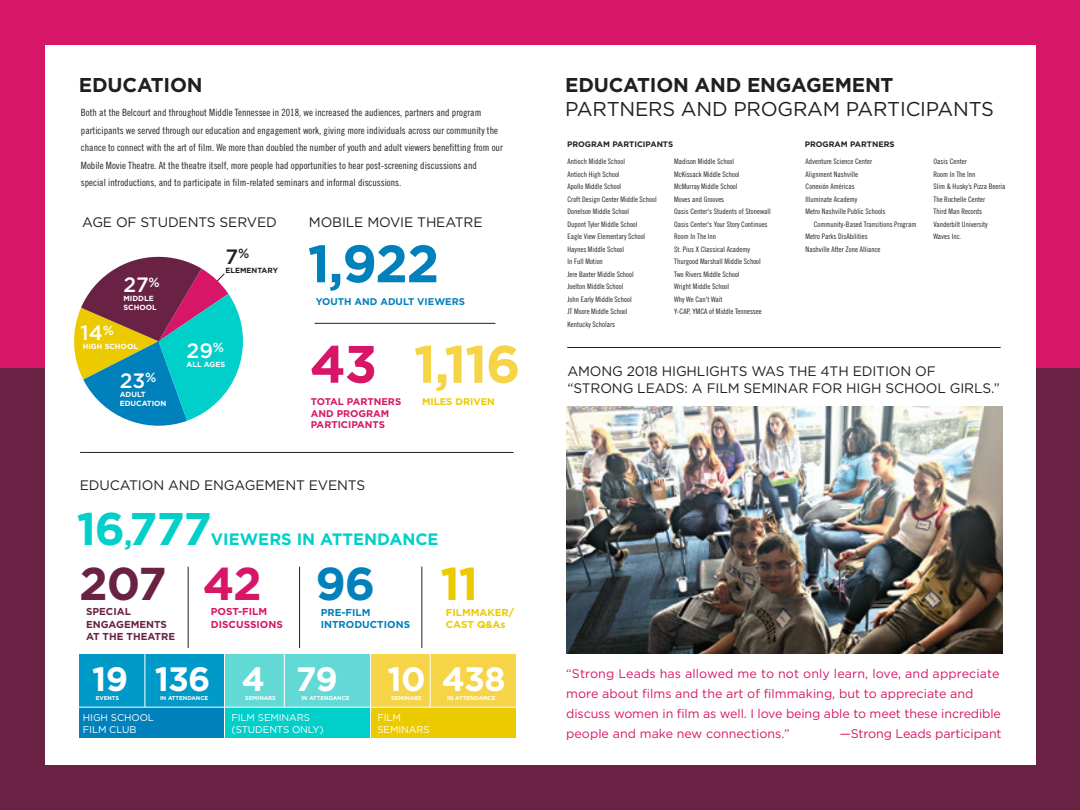
<style>
.page{position:relative;width:1080px;height:810px;background:#fff}
.page>*{position:absolute;margin:0;border:0;box-sizing:border-box;transform-origin:0 0}
.t1{font:700 52.5px "Gotham";color:#0081bb}
.t2{font:700 52.5px "Gotham";color:#f6d447}
.t3{font:700 52.5px "Gotham";color:#d71667}
.t4{font:700 46px "Gotham";color:#692244}
.t5{font:700 46px "Gotham";color:#d71667}
.t6{font:700 46px "Gotham";color:#0081bb}
.t7{font:700 46px "Gotham";color:#ecca00}
.t8{font:700 45.75px "Gotham";color:#00cfca}
.t9{font:700 33.75px "Gotham";letter-spacing:-.025em;color:#fff}
.t10{font:500 20.75px "Gotham";color:#fff}
.t11{font:500 20.75px "Gotham";color:#231f20}
.t12{font:700 20px "Gotham";letter-spacing:-.01em;color:#231f20}
.t13{font:20px "Gotham";letter-spacing:-.01em;color:#231f20}
.t14{font:700 16.5px "Gotham";color:#00cfca}
.t15{font:13.75px/16.5px "Gotham";letter-spacing:-.01em;color:#231f20}
.t16{font:12.5px/20px "Gotham";letter-spacing:-.01em;color:#d71667}
.t17{font:700 10.12px/12.1px "Gotham";color:#692244}
.t18{font:700 10.12px/12.1px "Gotham";color:#0081bb}
.t19{font:700 10.12px/12.1px "Gotham";color:#d71667}
.t20{font:700 10.12px/12.1px "Gotham";color:#ecca00}
.t21{font:10px/17.5px "Trade Gothic Cond Eighteen";color:#231f20}
.t22{font:9.75px/11.8px "Gotham";letter-spacing:-.01em;color:#fff}
.t23{font:700 9.75px/11.6px "Gotham";color:#d71667}
.t24{font:700 9.75px "Gotham";color:#0081bb}
.t25{font:700 9.75px "Gotham";color:#ecca00}
.t26{font:700 8px "Gotham";color:#231f20}
.t27{font:7.5px/12.5px "Trade Gothic Cond Eighteen";color:#231f20}
.t28{font:700 7.5px/9px "Gotham";color:#fff}
.t29{font:700 7.5px "Gotham";color:#231f20}
.t30{font:700 5.62px "Gotham";color:#fff}
.s1{font-size:28.88px}
</style>
<div class="page">
<div style="left:0;top:0;width:1080px;height:759px;background:#d71667"></div>
<div style="left:0;top:369px;width:1080px;height:441px;background:#692244"></div>
<div style="left:45px;top:45px;width:990px;height:720px;background:#fff"></div>
<hr style="left:188px;top:567px;width:1px;height:81px;background:#231f20">
<hr style="left:315px;top:323px;width:180px;height:1px;background:#231f20">
<hr style="left:299px;top:567px;width:1px;height:81px;background:#231f20">
<hr style="left:422px;top:567px;width:1px;height:81px;background:#231f20">
<hr style="left:80px;top:452px;width:434px;height:1px;background:#231f20">
<div style="left:79px;top:654px;width:145px;height:84px;background:#009ac9"></div>
<div style="left:225px;top:654px;width:144px;height:84px;background:#62d9d5"></div>
<div style="left:79px;top:707px;width:145px;height:31px;background:#0081bb"></div>
<div style="left:225px;top:707px;width:144px;height:31px;background:#00cfca"></div>
<hr style="left:145px;top:651px;width:1px;height:56px;background:#fff">
<hr style="left:284px;top:651px;width:1px;height:56px;background:#fff">
<div style="left:371px;top:654px;width:144px;height:84px;background:#f6d447"></div>
<div style="left:371px;top:707px;width:144px;height:31px;background:#ecca00"></div>
<hr style="left:430px;top:651px;width:1px;height:56px;background:#fff">
<hr style="left:78px;top:707px;width:439px;height:1px;background:#fff">
<svg style="left:74px;top:256px;width:169px;height:170px"></svg>
<hr style="left:567px;top:347px;width:434px;height:1px;background:#231f20">
<img style="left:567px;top:406px;width:435px;height:247px">
<h3 class="t12" style="left:79px;top:73px;width:125px">EDUCATION</h3>
<p class="t21" style="left:81px;top:104px;width:423px">Both at the Belcourt and throughout Middle Tennessee in 2018, we increased the audiences, partners and program participants we served through our education and engagement work, giving more individuals across our community the chance to connect with the art of film. We more than doubled the number of youth and adult viewers benefitting from our Mobile Movie Theatre. At the theatre itself, more people had opportunities to hear post-screening discussions and special introductions, and to participate in film-related seminars and informal discussions.</p>
<h3 class="t15" style="left:82px;top:214px;width:196px">AGE OF STUDENTS SERVED</h3>
<h3 class="t15" style="left:309px;top:214px;width:175px">MOBILE MOVIE THEATRE</h3>
<h3 class="t10" style="left:123px;top:273px;width:38px">27<sup>%</sup></h3>
<p class="t28" style="left:123px;top:294px;width:35px">MIDDLE<br>SCHOOL</p>
<h3 class="t10" style="left:81px;top:321px;width:35px">14<sup>%</sup></h3>
<p class="t28" style="left:83px;top:342px;width:57px">HIGH SCHOOL</p>
<h3 class="t10" style="left:120px;top:369px;width:38px">23<sup>%</sup></h3>
<p class="t28" style="left:120px;top:389px;width:48px">ADULT<br>EDUCATION</p>
<h3 class="t11" style="left:225px;top:245px;width:25px">7<sup>%</sup></h3>
<p class="t29" style="left:225px;top:266px;width:54px">ELEMENTARY</p>
<h3 class="t10" style="left:187px;top:339px;width:39px">29<sup>%</sup></h3>
<p class="t28" style="left:187px;top:360px;width:40px">ALL AGES</p>
<h1 class="t1" style="left:308px;top:233px;width:133px">1,922</h1>
<p class="t24" style="left:316px;top:296px;width:151px">YOUTH AND ADULT VIEWERS</p>
<h1 class="t3" style="left:310px;top:334px;width:69px">43</h1>
<p class="t23" style="left:311px;top:396px;width:92px">TOTAL PARTNERS<br>AND PROGRAM<br>PARTICIPANTS</p>
<h1 class="t2" style="left:414px;top:334px;width:108px">1,116</h1>
<p class="t25" style="left:422px;top:396px;width:74px">MILES DRIVEN</p>
<h3 class="t15" style="left:80px;top:476px;width:287px">EDUCATION AND ENGAGEMENT EVENTS</h3>
<h3 class="t8" style="left:77px;top:502px;width:137px">16<span class="s1">,</span>777</h3>
<h3 class="t14" style="left:211px;top:530px;width:229px">VIEWERS IN ATTENDANCE</h3>
<h2 class="t4" style="left:79px;top:557px;width:89px">207</h2>
<h3 class="t17" style="left:86px;top:606px;width:91px">SPECIAL<br>ENGAGEMENTS<br>AT THE THEATRE</h3>
<h2 class="t5" style="left:203px;top:557px;width:61px">42</h2>
<h3 class="t19" style="left:211px;top:606px;width:73px">POST-FILM<br>DISCUSSIONS</h3>
<h2 class="t6" style="left:315px;top:557px;width:61px">96</h2>
<h3 class="t18" style="left:321px;top:606px;width:91px">PRE-FILM<br>INTRODUCTIONS</h3>
<h2 class="t7" style="left:441px;top:557px;width:39px">11</h2>
<h3 class="t20" style="left:446px;top:606px;width:70px">FILMMAKER/<br>CAST Q&amp;As</h3>
<h3 class="t9" style="left:92px;top:659px;width:37px">19</h3>
<p class="t30" style="left:96px;top:694px;width:25px">EVENTS</p>
<h3 class="t9" style="left:155px;top:659px;width:57px">136</h3>
<p class="t30" style="left:160px;top:694px;width:50px">IN ATTENDANCE</p>
<h3 class="t9" style="left:242px;top:659px;width:25px">4</h3>
<p class="t30" style="left:245px;top:694px;width:32px">SEMINARS</p>
<h3 class="t9" style="left:296px;top:659px;width:43px">79</h3>
<p class="t30" style="left:301px;top:694px;width:50px">IN ATTENDANCE</p>
<h3 class="t9" style="left:388px;top:659px;width:40px">10</h3>
<p class="t30" style="left:391px;top:694px;width:32px">SEMINARS</p>
<h3 class="t9" style="left:442px;top:659px;width:65px">438</h3>
<p class="t30" style="left:447px;top:694px;width:50px">IN ATTENDANCE</p>
<p class="t22" style="left:83px;top:712px;width:73px">HIGH SCHOOL<br>FILM CLUB</p>
<p class="t22" style="left:232px;top:712px;width:94px">FILM SEMINARS (STUDENTS ONLY)</p>
<p class="t22" style="left:377px;top:712px;width:54px">FILM<br>SEMINARS</p>
<h3 class="t12" style="left:565px;top:73px;width:330px">EDUCATION AND ENGAGEMENT</h3>
<h3 class="t13" style="left:565px;top:98px;width:430px">PARTNERS AND PROGRAM PARTICIPANTS</h3>
<p class="t26" style="left:567px;top:139px;width:108px">PROGRAM PARTICIPANTS</p>
<p class="t26" style="left:805px;top:139px;width:91px">PROGRAM PARTNERS</p>
<p class="t27" style="left:568px;top:155px;width:91px">Antioch Middle School<br>Antioch High School<br>Apollo Middle School<br>Croft Design Center Middle School<br>Donelson Middle School<br>Dupont Tyler Middle School<br>Eagle View Elementary School<br>Haynes Middle School<br>In Full Motion<br>Jere Baxter Middle School<br>Joelton Middle School<br>John Early Middle School<br>JT Moore Middle School<br>Kentucky Scholars</p>
<p class="t27" style="left:674px;top:155px;width:98px">Madison Middle School<br>McKissack Middle School<br>McMurray Middle School<br>Moves and Grooves<br>Oasis Center's Students of Stonewall<br>Oasis Center's Your Story Continues<br>Room In The Inn<br>St. Pius X Classical Academy<br>Thurgood Marshall Middle School<br>Two Rivers Middle School<br>Wright Middle School<br>Why We Can't Wait<br>Y-CAP, YMCA of Middle Tennessee</p>
<p class="t27" style="left:806px;top:155px;width:68px">Adventure Science Center</p>
<p class="t27" style="left:806px;top:168px;width:54px">Alignment Nashville</p>
<p class="t27" style="left:806px;top:180px;width:51px">Conexión Américas</p>
<p class="t27" style="left:806px;top:193px;width:53px">Illuminate Academy</p>
<p class="t27" style="left:806px;top:205px;width:81px">Metro Nashville Public Schools</p>
<p class="t27" style="left:814px;top:218px;width:104px">Community-Based Transitions Program</p>
<p class="t27" style="left:806px;top:230px;width:64px">Metro Parks DisAbilities</p>
<p class="t27" style="left:806px;top:243px;width:76px">Nashville After Zone Alliance</p>
<p class="t27" style="left:934px;top:155px;width:73px">Oasis Center<br>Room In The Inn<br>Slim &amp; Husky’s Pizza Beeria<br>The Rochelle Center<br>Third Man Records<br>Vanderbilt University<br>Waves Inc.</p>
<h3 class="t15" style="left:567px;top:363px;width:434px">AMONG 2018 HIGHLIGHTS WAS THE 4TH EDITION OF “STRONG LEADS: A FILM SEMINAR FOR HIGH SCHOOL GIRLS.”</h3>
<p class="t16" style="left:566px;top:663px;width:436px">“Strong Leads has allowed me to not only learn, love, and appreciate more about films and the art of filmmaking, but to appreciate and discuss women in film as well. I love being able to meet these incredible people and make new connections.”</p>
<h3 class="t16" style="left:840px;top:723px;width:164px">—Strong Leads participant</h3>
</div>
